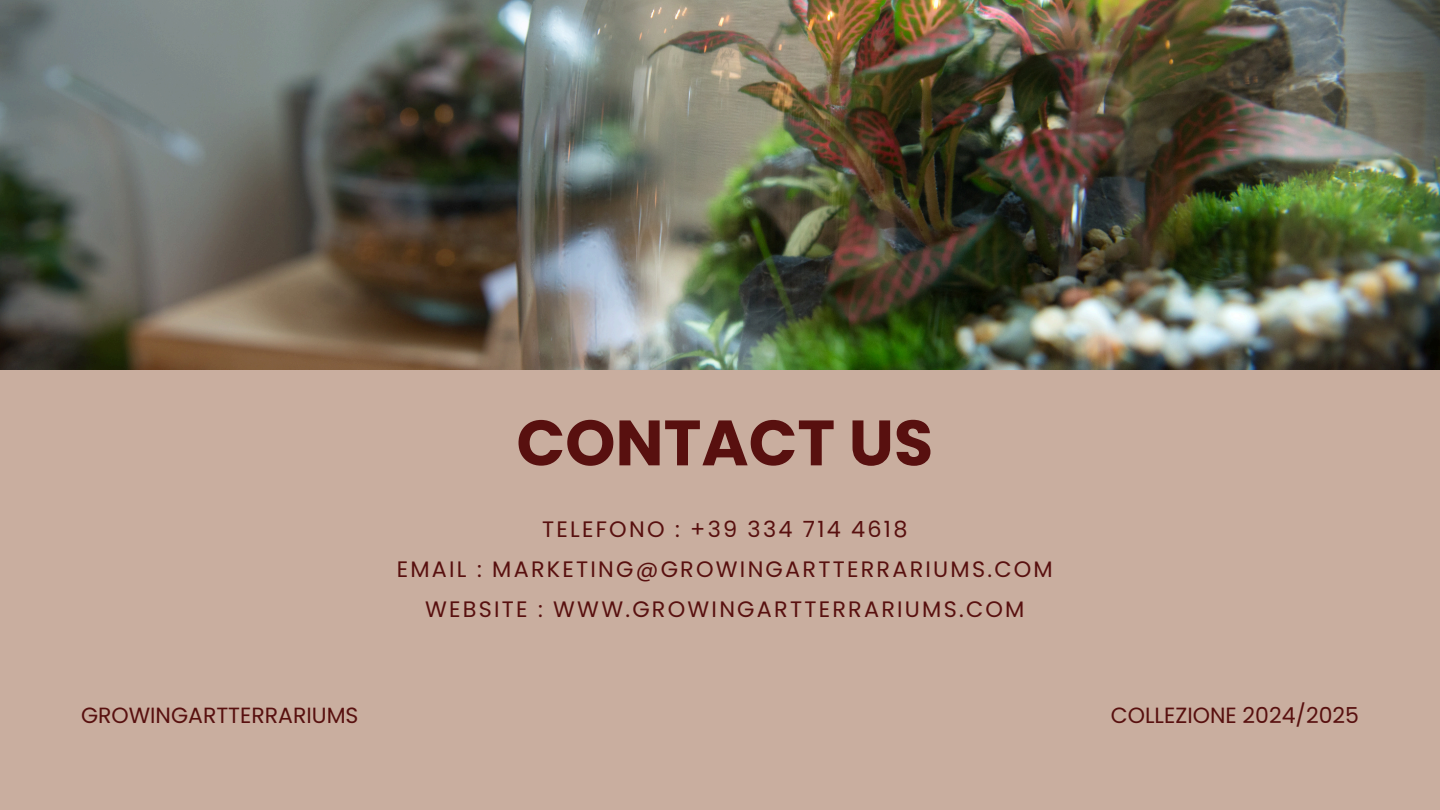
<style>
.page{position:relative;width:1440px;height:810px;background:#c9ae9f}
.page>*{position:absolute;margin:0;border:0;box-sizing:border-box;transform-origin:0 0}
.t1{font:700 64px "Poppins";color:#58100f}
.t2{font:22.4px "Poppins";letter-spacing:.1em;color:#58100f}
.t3{font:22px "Poppins";color:#58100f}
</style>
<div class="page">
<img style="left:0;top:0;width:1440px;height:370px">
<p class="t1" style="left:516px;top:398px;width:418px">CONTACT US</p>
<p class="t2" style="left:542px;top:513px;width:367px">TELEFONO : +39 334 714 4618</p>
<p class="t2" style="left:397px;top:554px;width:658px">EMAIL : MARKETING@GROWINGARTTERRARIUMS.COM</p>
<p class="t2" style="left:425px;top:594px;width:601px">WEBSITE : WWW.GROWINGARTTERRARIUMS.COM</p>
<p class="t3" style="left:81px;top:700px;width:279px">GROWINGARTTERRARIUMS</p>
<h1 class="t3" style="left:1111px;top:700px;width:250px">COLLEZIONE 2024/2025</h1>
</div>
